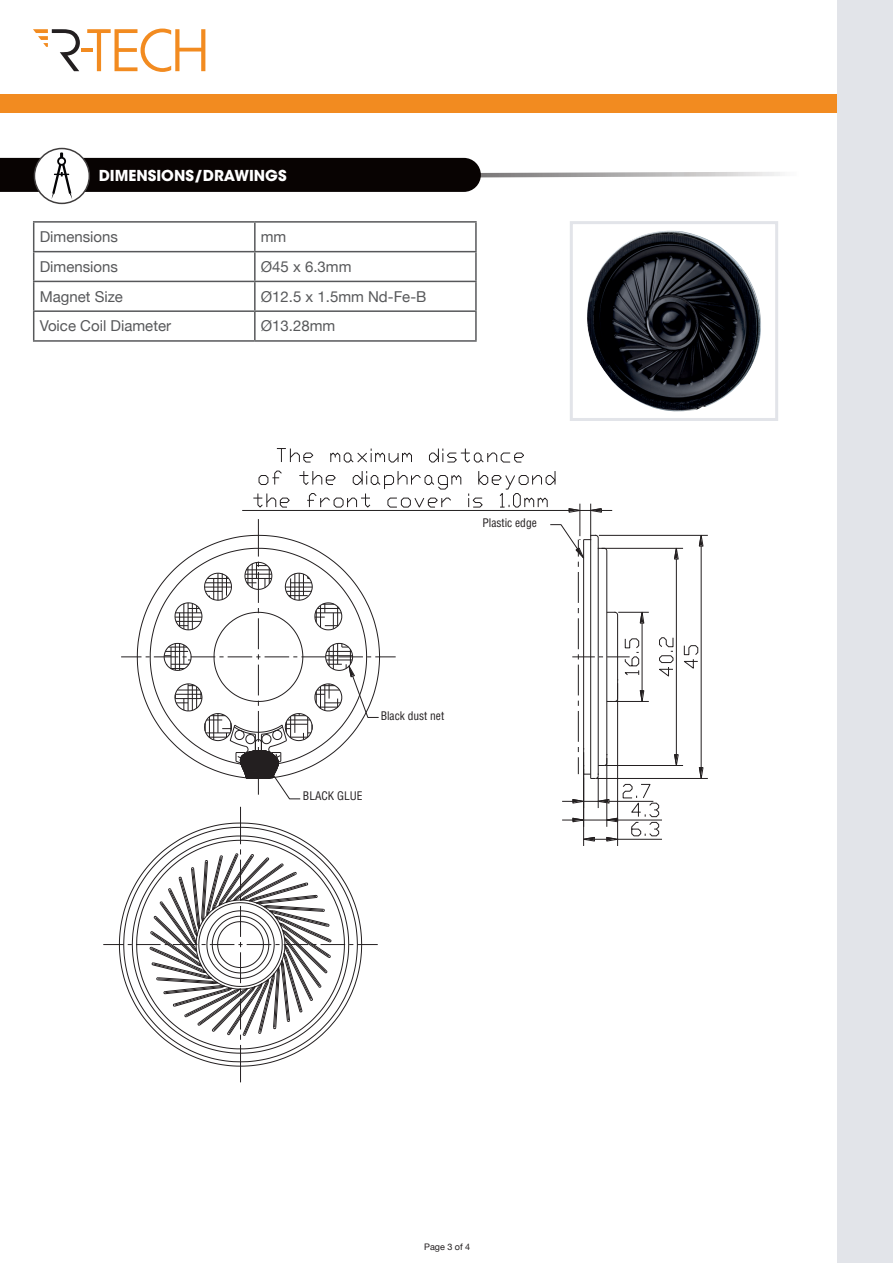
<style>
.page{position:relative;width:893px;height:1263px;background:#fff}
.page>*{position:absolute;margin:0;border:0;box-sizing:border-box;transform-origin:0 0}
.t1{font:15px "Helvetica Neue";color:#57585a}
.t2{font:700 15px "ITC Avant Garde Std";color:#fff}
.t3{font:condensed 11.55px "Helvetica LT Std";letter-spacing:-.005em;color:#231f20}
.t4{font:9px "Helvetica Neue";color:#231f20}
</style>
<div class="page">
<div style="left:0;top:94px;width:893px;height:18px;background:#f28b20"></div>
<div style="left:838px;top:0;width:55px;height:1263px;background:#e2e4e9"></div>
<svg style="left:33px;top:29px;width:47px;height:42px"></svg>
<svg style="left:87px;top:29px;width:118px;height:43px"></svg>
<hr style="left:82px;top:48px;width:11px;height:4px;background:#f28b20">
<hr style="left:258px;top:519px;width:1px;height:37px;background:#231f20">
<svg style="left:182px;top:548px;width:153px;height:14px"></svg>
<hr style="left:583px;top:540px;width:1px;height:234px;background:#231f20">
<hr style="left:578px;top:572px;width:1px;height:31px;background:#231f20">
<hr style="left:578px;top:618px;width:1px;height:31px;background:#231f20">
<hr style="left:578px;top:665px;width:1px;height:30px;background:#231f20">
<hr style="left:578px;top:711px;width:1px;height:31px;background:#231f20">
<hr style="left:617px;top:615px;width:1px;height:84px;background:#231f20">
<hr style="left:607px;top:551px;width:1px;height:212px;background:#231f20">
<hr style="left:598px;top:538px;width:1px;height:238px;background:#231f20">
<hr style="left:590px;top:535px;width:1px;height:243px;background:#231f20">
<hr style="left:580px;top:504px;width:1px;height:32px;background:#231f20">
<hr style="left:590px;top:504px;width:1px;height:32px;background:#231f20">
<hr style="left:242px;top:510px;width:327px;height:1px;background:#231f20">
<svg style="left:277px;top:448px;width:36px;height:14px"></svg>
<svg style="left:330px;top:448px;width:82px;height:14px"></svg>
<svg style="left:429px;top:448px;width:95px;height:14px"></svg>
<svg style="left:259px;top:471px;width:23px;height:14px"></svg>
<svg style="left:253px;top:493px;width:37px;height:14px"></svg>
<svg style="left:299px;top:471px;width:162px;height:37px"></svg>
<svg style="left:569px;top:508px;width:43px;height:4px"></svg>
<svg style="left:468px;top:471px;width:88px;height:37px"></svg>
<hr style="left:602px;top:548px;width:81px;height:1px;background:#231f20">
<hr style="left:605px;top:765px;width:78px;height:1px;background:#231f20">
<hr style="left:676px;top:559px;width:1px;height:196px;background:#231f20">
<svg style="left:674px;top:547px;width:4px;height:12px"></svg>
<svg style="left:674px;top:754px;width:4px;height:11px"></svg>
<svg style="left:659px;top:637px;width:14px;height:39px"></svg>
<hr style="left:618px;top:612px;width:31px;height:1px;background:#231f20">
<hr style="left:614px;top:701px;width:35px;height:1px;background:#231f20">
<hr style="left:642px;top:623px;width:1px;height:68px;background:#231f20">
<svg style="left:640px;top:611px;width:4px;height:12px"></svg>
<svg style="left:607px;top:612px;width:11px;height:3px"></svg>
<svg style="left:607px;top:698px;width:10px;height:4px"></svg>
<svg style="left:640px;top:690px;width:4px;height:11px"></svg>
<hr style="left:599px;top:535px;width:109px;height:1px;background:#231f20">
<hr style="left:596px;top:778px;width:112px;height:1px;background:#231f20">
<hr style="left:701px;top:546px;width:1px;height:222px;background:#231f20">
<svg style="left:699px;top:534px;width:4px;height:12px"></svg>
<svg style="left:699px;top:767px;width:4px;height:11px"></svg>
<svg style="left:683px;top:645px;width:15px;height:24px"></svg>
<hr style="left:618px;top:820px;width:44px;height:1px;background:#231f20">
<hr style="left:583px;top:752px;width:1px;height:94px;background:#231f20">
<hr style="left:617px;top:683px;width:1px;height:163px;background:#231f20">
<hr style="left:618px;top:839px;width:44px;height:1px;background:#231f20">
<svg style="left:572px;top:639px;width:67px;height:42px"></svg>
<svg style="left:562px;top:747px;width:97px;height:94px"></svg>
<svg style="left:550px;top:524px;width:57px;height:43px"></svg>
<svg style="left:121px;top:562px;width:275px;height:237px"></svg>
<svg style="left:185px;top:827px;width:112px;height:235px"></svg>
<svg style="left:177px;top:836px;width:127px;height:217px"></svg>
<hr style="left:240px;top:807px;width:1px;height:37px;background:#231f20">
<svg style="left:103px;top:840px;width:275px;height:209px"></svg>
<hr style="left:240px;top:1045px;width:1px;height:37px;background:#231f20">
<svg style="left:34px;top:149px;width:55px;height:54px"></svg>
<svg style="left:0;top:152px;width:780px;height:47px"></svg>
<div style="left:34px;top:148px;width:56px;height:56px;border:2px solid #403d3d;border-radius:50%"></div>
<img style="left:587px;top:231px;width:174px;height:181px">
<div style="left:570px;top:221px;width:208px;height:200px;border:3px solid #e2e4e9"></div>
<hr style="left:33px;top:221px;width:222px;height:2px;background:#57585a">
<hr style="left:255px;top:221px;width:222px;height:2px;background:#57585a">
<hr style="left:254px;top:223px;width:2px;height:28px;background:#57585a">
<hr style="left:475px;top:223px;width:2px;height:28px;background:#57585a">
<hr style="left:254px;top:252px;width:2px;height:29px;background:#57585a">
<hr style="left:475px;top:252px;width:2px;height:29px;background:#57585a">
<hr style="left:254px;top:282px;width:2px;height:28px;background:#57585a">
<hr style="left:475px;top:282px;width:2px;height:28px;background:#57585a">
<svg style="left:33px;top:223px;width:1px;height:117px"></svg>
<hr style="left:254px;top:312px;width:2px;height:28px;background:#57585a">
<hr style="left:475px;top:312px;width:2px;height:28px;background:#57585a">
<hr style="left:33px;top:251px;width:222px;height:1px;background:#57585a">
<hr style="left:255px;top:251px;width:222px;height:1px;background:#57585a">
<hr style="left:33px;top:281px;width:222px;height:1px;background:#57585a">
<hr style="left:255px;top:281px;width:222px;height:1px;background:#57585a">
<hr style="left:33px;top:310px;width:222px;height:2px;background:#57585a">
<hr style="left:255px;top:310px;width:222px;height:2px;background:#57585a">
<hr style="left:33px;top:340px;width:222px;height:2px;background:#57585a">
<hr style="left:255px;top:340px;width:222px;height:2px;background:#57585a">
<p class="t2" style="left:99px;top:166px;width:189px">DIMENSIONS/DRAWINGS</p>
<p class="t1" style="left:40px;top:226px;width:80px">Dimensions</p>
<p class="t1" style="left:261px;top:226px;width:27px">mm</p>
<p class="t1" style="left:40px;top:256px;width:80px">Dimensions</p>
<p class="t1" style="left:261px;top:256px;width:92px">Ø45 x 6.3mm</p>
<p class="t1" style="left:40px;top:285px;width:85px">Magnet Size</p>
<p class="t1" style="left:261px;top:285px;width:167px">Ø12.5 x 1.5mm Nd-Fe-B</p>
<p class="t1" style="left:40px;top:315px;width:133px">Voice Coil Diameter</p>
<p class="t1" style="left:261px;top:315px;width:76px">Ø13.28mm</p>
<p class="t3" style="left:483px;top:516px;width:56px">Plastic edge</p>
<p class="t3" style="left:381px;top:708px;width:65px">Black dust net</p>
<p class="t3" style="left:303px;top:788px;width:61px">BLACK GLUE</p>
<p class="t4" style="left:424px;top:1241px;width:48px">Page 3 of 4</p>
</div>
